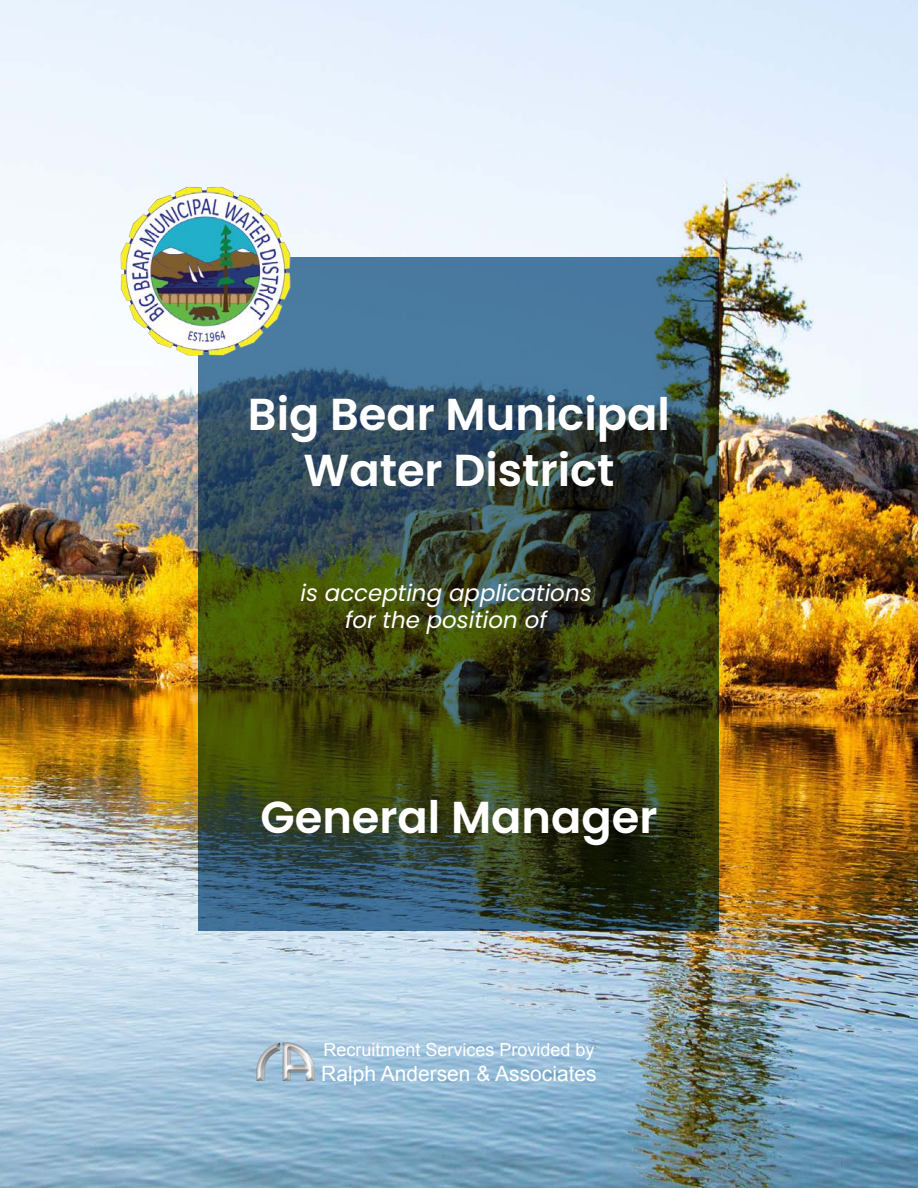
<style>
.page{position:relative;width:918px;height:1188px;background:#fff}
.page>*{position:absolute;margin:0;border:0;box-sizing:border-box;transform-origin:0 0}
.RA_Major_Heading{font:600 44.7px/56.8px "Poppins";color:#fff;text-align:center}
.Brochure_Title{font:italic 22.95px/27.6px "Poppins";color:#fff;text-align:center}
.t1{font:21px "Arial";color:#fff}
.t2{font:18px "Arial";color:#fff}
</style>
<div class="page">
<img style="left:0;top:0;width:918px;height:1188px">
<svg style="left:199px;top:257px;width:520px;height:674px;background:#374b3e"></svg>
<img style="left:121px;top:187px;width:174px;height:169px">
<div style="left:254px;top:1042px;width:61px;height:41px;background:#fff;opacity:.75"></div>
<div style="left:254px;top:1043px;width:61px;height:40px;background:#231f20;opacity:.75"></div>
<p class="RA_Major_Heading" style="left:248px;top:386px;width:424px">Big Bear Municipal<br>Water District</p>
<p class="Brochure_Title" style="left:300px;top:579px;width:293px">is accepting applications for the position of</p>
<p class="RA_Major_Heading" style="left:260px;top:789px;width:399px">General Manager</p>
<p class="t2" style="left:323px;top:1038px;width:273px">Recruitment Services Provided by</p>
<p class="t1" style="left:321px;top:1060px;width:277px">Ralph Andersen &amp; Associates</p>
</div>
